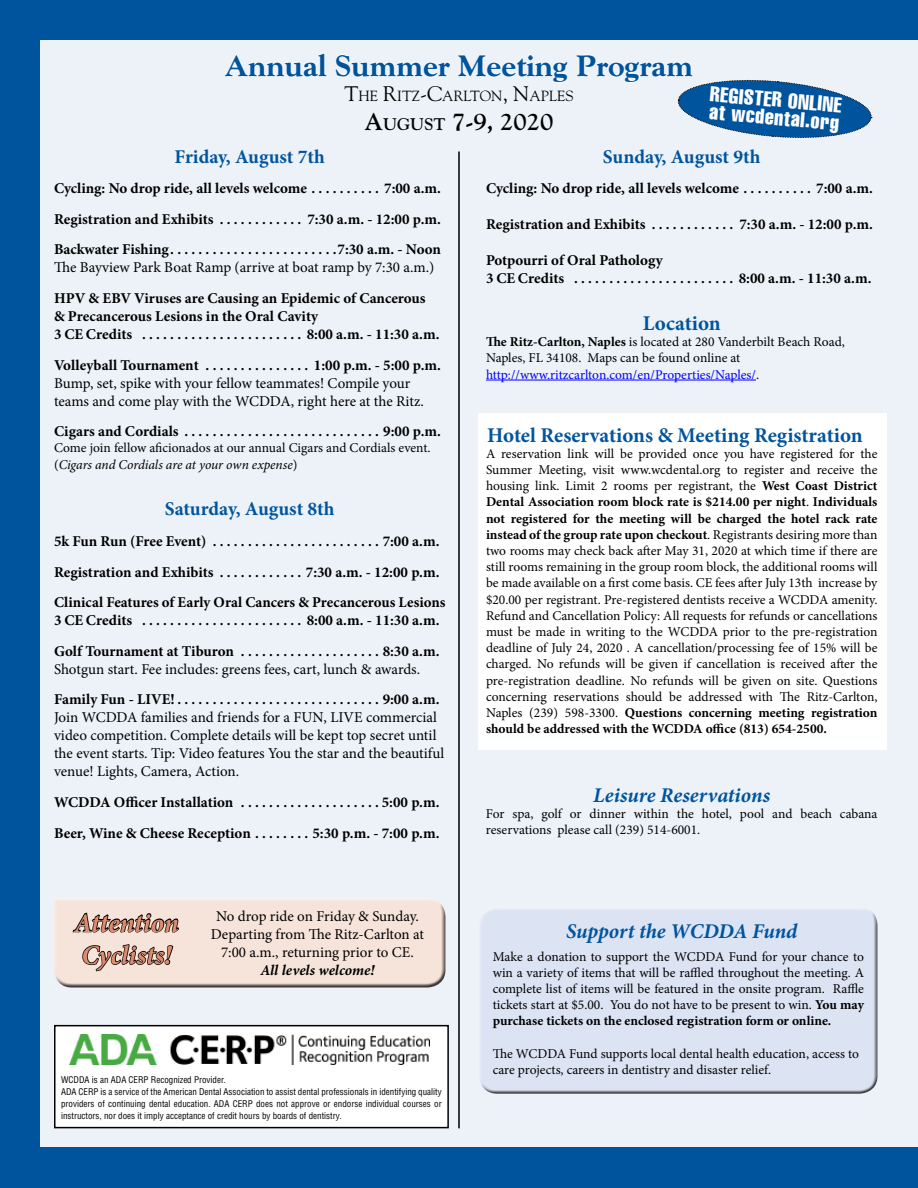
<style>
.page{position:relative;width:918px;height:1188px;background:#00549e}
.page>*{position:absolute;margin:0;border:0;box-sizing:border-box;transform-origin:0 0}
.t1{font:800 30px "Goudy";color:#00549e}
.t2{font:italic 700 27px/32.4px "Minion Pro";letter-spacing:-.005em;color:#dd8d6f}
.t3{font:700 24px "Goudy";color:#000}
.t4{font:700 21px "Minion Pro";letter-spacing:-.005em;color:#00549e}
.t5{font:italic 700 21px "Minion Pro";letter-spacing:-.005em;color:#00549e}
.t6{font:extra-condensed 21px/18px "Helvetica";color:#fff}
.t7{font:700 19.5px "Minion Pro";color:#00549e}
.t8{font:700 15px/30.6px "Minion Pro";color:#000}
.t9{font:15px/18px "Minion Pro";color:#000}
.t10{font:italic 700 15px "Minion Pro";color:#000}
.t11{font:14.7px "Goudy";color:#000}
.t12{font:13.5px/16.2px "Minion Pro";color:#000}
.t13{font:condensed 9px/12px "Helvetica";color:#000}
.s1{font-size:21px}
.s2{font-size:16.8px}
.s3{font-style:italic}
.s4{font-weight:700}
.s5{color:#00f}
</style>
<div class="page">
<div style="left:40px;top:40px;width:878px;height:1108px;background:#edf2f8"></div>
<svg style="left:224px;top:53px;width:103px;height:24px"></svg>
<svg style="left:335px;top:54px;width:233px;height:29px"></svg>
<svg style="left:576px;top:55px;width:296px;height:83px"></svg>
<div style="left:55px;top:1026px;width:393px;height:102px;background:#fff"></div>
<div style="left:54px;top:1025px;width:395px;height:103px;border:2px solid #000"></div>
<div style="left:478px;top:906px;width:400px;height:181px;background:#e4e9f5"></div>
<div style="left:478px;top:912px;width:401px;height:184px;background:#dce3f3"></div>
<div style="left:478px;top:413px;width:408px;height:336px;background:#fff"></div>
<img style="left:70px;top:1035px;width:360px;height:30px">
<svg style="left:54px;top:899px;width:392px;height:89px;background:#e5d4cb"></svg>
<hr style="left:458px;top:152px;width:2px;height:976px;background:#000">
<hr style="left:486px;top:380px;width:270px;height:1px;background:#00f">
<h1 class="t1" style="left:225px;top:48px;width:470px">Annual Summer Meeting Program</h1>
<p class="t11" style="left:344px;top:87px;width:232px"><span class="s1">T</span>HE <span class="s1">R</span>ITZ<span class="s1">-C</span>ARLTON<span class="s1">, N</span>APLES</p>
<h3 class="t3" style="left:364px;top:107px;width:191px">A<span class="s2">UGUST</span> 7-9, 2020</h3>
<h3 class="t6" style="left:711px;top:84px;width:134px;rotate:5deg">REGISTER ONLINE at wcdental.org</h3>
<h3 class="t7" style="left:175px;top:143px;width:152px">Friday, August 7th</h3>
<p class="t8" style="left:54px;top:173px;width:388px;text-align:justify">Cycling: No drop ride, all levels welcome . . . . . . . . . . 7:00 a.m.<br>Registration and Exhibits . . . . . . . . . . . . 7:30 a.m. - 12:00 p.m.<br>Backwater Fishing....................... .7:30 a.m. - Noon</p>
<p class="t9" style="left:54px;top:259px;width:382px">The Bayview Park Boat Ramp (arrive at boat ramp by 7:30 a.m.)</p>
<p class="t8" style="left:54px;top:289px;width:387px;line-height:18px">HPV &amp; EBV Viruses are Causing an Epidemic of Cancerous &amp; Precancerous Lesions in the Oral Cavity<br>3 CE Credits ....................... 8:00 a.m. - 11:30 a.m.</p>
<p class="t8" style="left:54px;top:349px;width:388px">Volleyball Tournament . . . . . . . . . . . . . . . 1:00 p.m. - 5:00 p.m.</p>
<p class="t9" style="left:54px;top:374px;width:371px">Bump, set, spike with your fellow teammates! Compile your teams and come play with the WCDDA, right here at the Ritz.</p>
<p class="t8" style="left:54px;top:416px;width:388px">Cigars and Cordials ............................9:00 p.m.</p>
<p class="t12" style="left:54px;top:440px;width:378px">Come join fellow aficionados at our annual Cigars and Cordials event. (<span class="s3">Cigars and Cordials are at your own expense</span>)</p>
<h3 class="t7" style="left:165px;top:496px;width:171px">Saturday, August 8th</h3>
<p class="t8" style="left:54px;top:526px;width:393px">5k Fun Run (Free Event) ........................7:00 a.m.<br>Registration and Exhibits . . . . . . . . . . . . 7:30 a.m. - 12:00 p.m.<br>Clinical Features of Early Oral Cancers &amp; Precancerous Lesions</p>
<p class="t8" style="left:54px;top:605px;width:387px">3 CE Credits ....................... 8:00 a.m. - 11:30 a.m.<br>Golf Tournament at Tiburon . . . . . . . . . . . . . . . . . . . . 8:30 a.m.</p>
<p class="t9" style="left:54px;top:660px;width:368px">Shotgun start. Fee includes: greens fees, cart, lunch &amp; awards.</p>
<p class="t8" style="left:54px;top:684px;width:387px">Family Fun - LIVE!............................. 9:00 a.m.</p>
<p class="t9" style="left:54px;top:709px;width:392px">Join WCDDA families and friends for a FUN, LIVE commercial video competition. Complete details will be kept top secret until the event starts. Tip: Video features You the star and the beautiful venue! Lights, Camera, Action.</p>
<p class="t8" style="left:54px;top:787px;width:387px">WCDDA Officer Installation . . . . . . . . . . . . . . . . . . . . 5:00 p.m.<br>Beer, Wine &amp; Cheese Reception . . . . . . . . 5:30 p.m. - 7:00 p.m.</p>
<h2 class="t2" style="left:74px;top:906px;width:106px">Attention<br>Cyclists!</h2>
<p class="t9" style="left:211px;top:908px;width:215px;text-align:center">No drop ride on Friday &amp; Sunday.<br>Departing from The Ritz-Carlton at<br>7:00 a.m., returning prior to CE.</p>
<p class="t10" style="left:260px;top:960px;width:116px">All levels welcome!</p>
<p class="t13" style="left:61px;top:1073px;width:382px">WCDDA is an ADA CERP Recognized Provider.<br>ADA CERP is a service of the American Dental Association to assist dental professionals in identifying quality providers of continuing dental education. ADA CERP does not approve or endorse individual courses or instructors, nor does it imply acceptance of credit hours by boards of dentistry.</p>
<h3 class="t7" style="left:603px;top:143px;width:159px">Sunday, August 9th</h3>
<p class="t8" style="left:486px;top:173px;width:388px">Cycling: No drop ride, all levels welcome . . . . . . . . . . 7:00 a.m.</p>
<p class="t8" style="left:486px;top:209px;width:388px">Registration and Exhibits . . . . . . . . . . . . 7:30 a.m. - 12:00 p.m.</p>
<p class="t8" style="left:486px;top:251px;width:387px;line-height:18px">Potpourri of Oral Pathology<br>3 CE Credits ....................... 8:00 a.m. - 11:30 a.m.</p>
<h3 class="t4" style="left:643px;top:309px;width:80px">Location</h3>
<p class="t12" style="left:486px;top:334px;width:360px"><span class="s4">The Ritz-Carlton, Naples</span> is located at 280 Vanderbilt Beach Road,<br>Naples, FL 34108. Maps can be found online at <span class="s5">http://www.ritzcarlton.com/en/Properties/Naples/</span>.</p>
<h3 class="t4" style="left:487px;top:420px;width:377px">Hotel Reservations &amp; Meeting Registration</h3>
<p class="t12" style="left:486px;top:446px;width:393px;text-align:justify">A reservation link will be provided once you have registered for the Summer Meeting, visit www.wcdental.org to register and receive the housing link. Limit 2 rooms per registrant, the <span class="s4">West Coast District Dental Association room block rate is $214.00 per night</span>. <span class="s4">Individuals not registered for the meeting will be charged the hotel rack rate instead of the group rate upon checkout</span>. Registrants desiring more than two rooms may check back after May 31, 2020 at which time if there are still rooms remaining in the group room block, the additional rooms will be made available on a first come basis. CE fees after July 13th increase by $20.00 per registrant. Pre-registered dentists receive a WCDDA amenity.<br>Refund and Cancellation Policy: All requests for refunds or cancellations must be made in writing to the WCDDA prior to the pre-registration deadline of July 24, 2020 . A cancellation/processing fee of 15% will be charged. No refunds will be given if cancellation is received after the pre-registration deadline. No refunds will be given on site. Questions concerning reservations should be addressed with The Ritz-Carlton, Naples (239) 598-3300. <span class="s4">Questions concerning meeting registration should be addressed with the WCDDA office (813) 654-2500.</span></p>
<h3 class="t5" style="left:593px;top:780px;width:179px">Leisure Reservations</h3>
<p class="t12" style="left:486px;top:806px;width:393px">For spa, golf or dinner within the hotel, pool and beach cabana reservations please call (239) 514-6001.</p>
<h3 class="t5" style="left:566px;top:916px;width:233px">Support the WCDDA Fund</h3>
<p class="t12" style="left:493px;top:948px;width:373px;text-align:justify">Make a donation to support the WCDDA Fund for your chance to win a variety of items that will be raffled throughout the meeting. A complete list of items will be featured in the onsite program. Raffle tickets start at $5.00. You do not have to be present to win. <span class="s4">You may purchase tickets on the enclosed registration form or online.</span></p>
<p class="t12" style="left:493px;top:1045px;width:368px">The WCDDA Fund supports local dental health education, access to care projects, careers in dentistry and disaster relief.</p>
</div>
